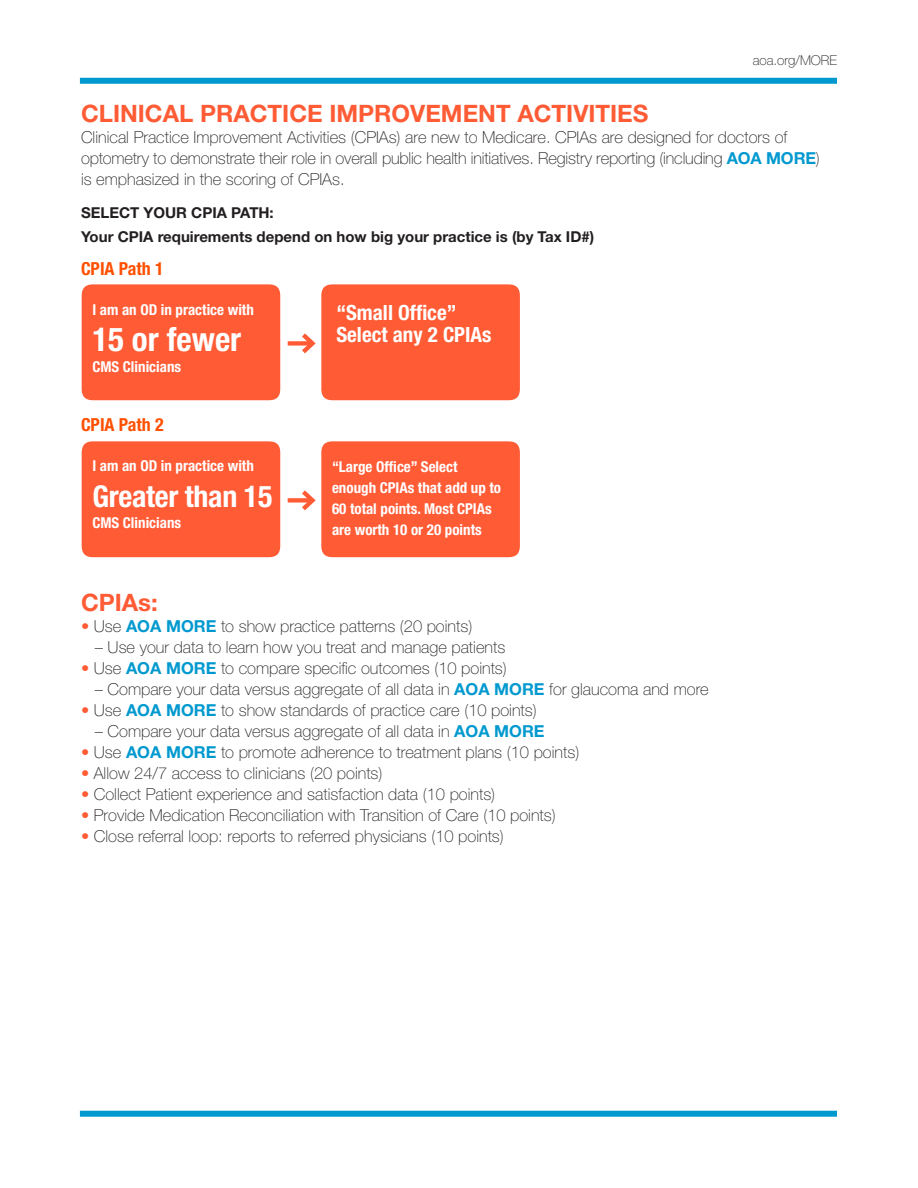
<style>
.page{position:relative;width:918px;height:1188px;background:#fff}
.page>*{position:absolute;margin:0;border:0;box-sizing:border-box;transform-origin:0 0}
.t1{font:700 condensed 33px "Helvetica Neue";color:#fff}
.t2{font:700 condensed 30px "Helvetica Neue";letter-spacing:-.01em;color:#fff}
.t3{font:700 24px "Helvetica Neue";color:#ff5b35}
.t4{font:700 condensed 21px "Helvetica Neue";color:#fff}
.t5{font:700 condensed 18px "Helvetica Neue";color:#ff5000}
.t6{font:100 16.5px/21px "Helvetica Neue";color:#231f20}
.t7{font:700 condensed 15px/21px "Helvetica Neue";color:#fff}
.t8{font:700 15px "Helvetica Neue";color:#231f20}
.t9{font:100 13.5px "Helvetica Neue";color:#231f20}
.s1{font-weight:700;color:#0099cf}
.s2{color:#ff5b35}
</style>
<div class="page">
<div style="left:82px;top:284px;width:198px;height:116px;background:#ff5b35;border-radius:12px"></div>
<div style="left:321px;top:284px;width:199px;height:116px;background:#ff5b35;border-radius:12px"></div>
<div style="left:82px;top:441px;width:198px;height:116px;background:#ff5b35;border-radius:12px"></div>
<div style="left:80px;top:78px;width:757px;height:6px;background:#0099cf"></div>
<div style="left:288px;top:498px;width:25px;height:5px;background:#ff5b35"></div>
<svg style="left:297px;top:490px;width:19px;height:21px"></svg>
<div style="left:321px;top:441px;width:199px;height:116px;background:#ff5b35;border-radius:12px"></div>
<div style="left:288px;top:341px;width:25px;height:5px;background:#ff5b35"></div>
<svg style="left:297px;top:333px;width:19px;height:21px"></svg>
<div style="left:80px;top:1111px;width:757px;height:6px;background:#0099cf"></div>
<p class="t9" style="left:753px;top:52px;width:86px">aoa.org/MORE</p>
<p class="t3" style="left:81px;top:99px;width:569px">CLINICAL PRACTICE IMPROVEMENT ACTIVITIES</p>
<p class="t6" style="left:81px;top:127px;width:740px">Clinical Practice Improvement Activities (CPIAs) are new to Medicare. CPIAs are designed for doctors of optometry to demonstrate their role in overall public health initiatives. Registry reporting (including <span class="s1">AOA MORE</span>)</p>
<p class="t6" style="left:81px;top:169px;width:265px">is emphasized in the scoring of CPIAs.</p>
<p class="t8" style="left:81px;top:204px;width:194px">SELECT YOUR CPIA PATH:</p>
<p class="t8" style="left:81px;top:228px;width:515px">Your CPIA requirements depend on how big your practice is (by Tax ID#)</p>
<p class="t5" style="left:81px;top:258px;width:84px">CPIA Path 1</p>
<p class="t7" style="left:92px;top:299px;width:163px">I am an OD in practice with</p>
<p class="t1" style="left:92px;top:319px;width:150px">15 or fewer</p>
<p class="t7" style="left:92px;top:356px;width:90px">CMS Clinicians</p>
<p class="t5" style="left:81px;top:414px;width:84px">CPIA Path 2</p>
<p class="t7" style="left:92px;top:455px;width:163px">I am an OD in practice with</p>
<p class="t2" style="left:92px;top:478px;width:182px">Greater than 15</p>
<p class="t7" style="left:92px;top:512px;width:90px">CMS Clinicians</p>
<p class="t4" style="left:336px;top:299px;width:122px">“Small Office”</p>
<p class="t4" style="left:336px;top:322px;width:157px">Select any 2 CPIAs</p>
<p class="t7" style="left:332px;top:456px;width:171px">“Large Office” Select enough CPIAs that add up to<br>60 total points. Most CPIAs are worth 10 or 20 points</p>
<p class="t3" style="left:81px;top:588px;width:78px">CPIAs:</p>
<p class="t6" style="left:81px;top:616px;width:393px"><span class="s2">•</span> Use <span class="s1">AOA MORE</span> to show practice patterns (20 points)</p>
<p class="t6" style="left:95px;top:637px;width:412px">– Use your data to learn how you treat and manage patients</p>
<p class="t6" style="left:81px;top:658px;width:427px"><span class="s2">•</span> Use <span class="s1">AOA MORE</span> to compare specific outcomes (10 points)</p>
<p class="t6" style="left:95px;top:679px;width:616px">– Compare your data versus aggregate of all data in <span class="s1">AOA MORE</span> for glaucoma and more</p>
<p class="t6" style="left:81px;top:700px;width:457px"><span class="s2">•</span> Use <span class="s1">AOA MORE</span> to show standards of practice care (10 points)</p>
<p class="t6" style="left:95px;top:721px;width:451px">– Compare your data versus aggregate of all data in <span class="s1">AOA MORE</span></p>
<p class="t6" style="left:81px;top:742px;width:500px"><span class="s2">•</span> Use <span class="s1">AOA MORE</span> to promote adherence to treatment plans (10 points)</p>
<p class="t6" style="left:81px;top:763px;width:303px"><span class="s2">•</span> Allow 24/7 access to clinicians (20 points)</p>
<p class="t6" style="left:81px;top:784px;width:416px"><span class="s2">•</span> Collect Patient experience and satisfaction data (10 points)</p>
<p class="t6" style="left:81px;top:805px;width:476px"><span class="s2">•</span> Provide Medication Reconciliation with Transition of Care (10 points)</p>
<p class="t6" style="left:81px;top:826px;width:424px"><span class="s2">•</span> Close referral loop: reports to referred physicians (10 points)</p>
</div>
